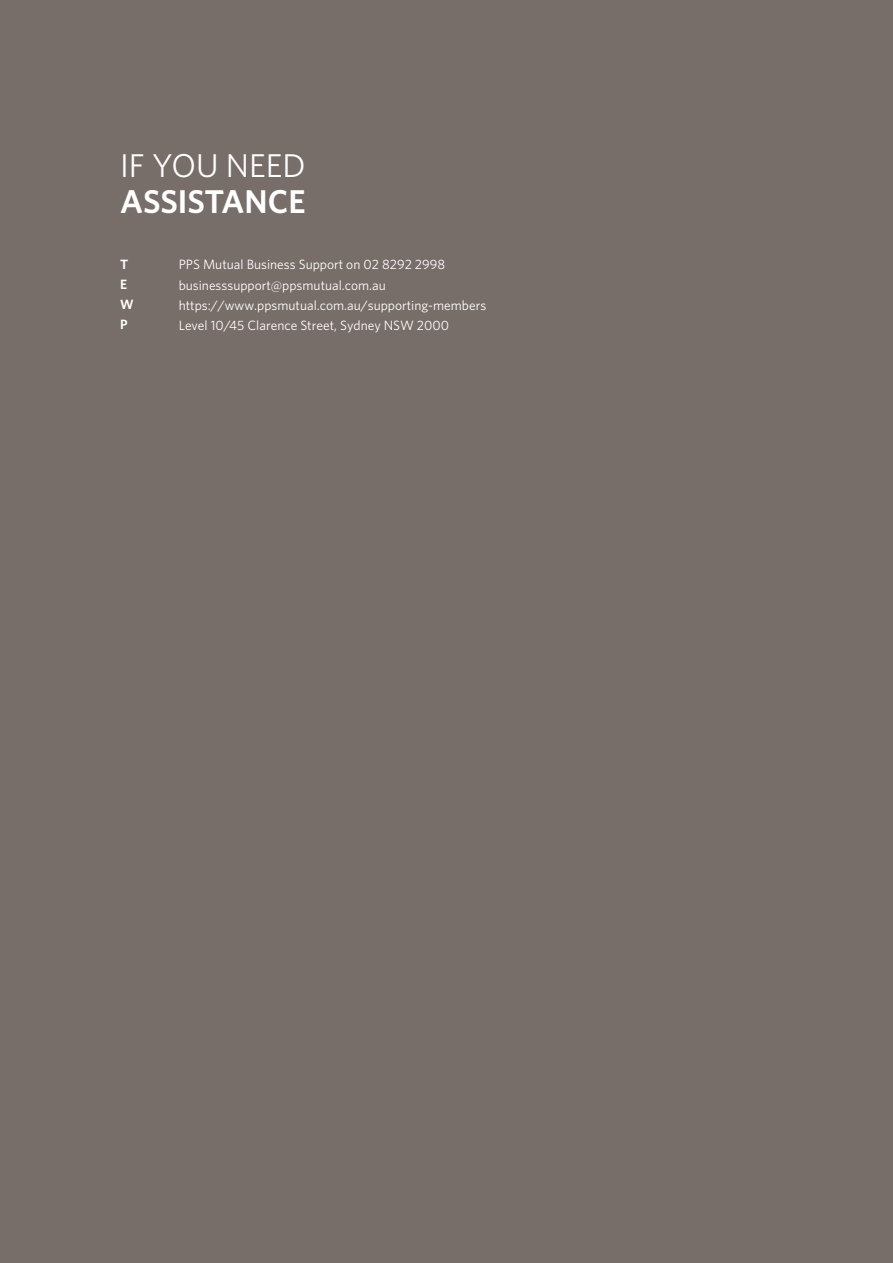
<style>
.page{position:relative;width:893px;height:1263px;background:#776d69}
.page>*{position:absolute;margin:0;border:0;box-sizing:border-box;transform-origin:0 0}
.HEADING{font:600 33px/36px "Whitney";color:#fff}
.indented{font:13.5px/20.1px "Whitney";color:#fff}
.indented-2{font:600 13.5px "Whitney";color:#fff}
.s1{font-weight:400}
</style>
<div class="page">
<p class="HEADING" style="left:120px;top:146px;width:187px"><span class="s1">IF YOU NEED<br></span>ASSISTANCE</p>
<p class="indented-2" style="left:120px;top:256px;width:10px">T</p>
<p class="indented-2" style="left:120px;top:276px;width:8px">E</p>
<p class="indented-2" style="left:120px;top:296px;width:15px">W</p>
<p class="indented-2" style="left:120px;top:317px;width:9px">P</p>
<p class="indented" style="left:179px;top:254px;width:309px">PPS Mutual Business Support on 02 8292 2998 businesssupport@ppsmutual.com.au https://www.ppsmutual.com.au/supporting-members Level 10/45 Clarence Street, Sydney NSW 2000</p>
</div>
